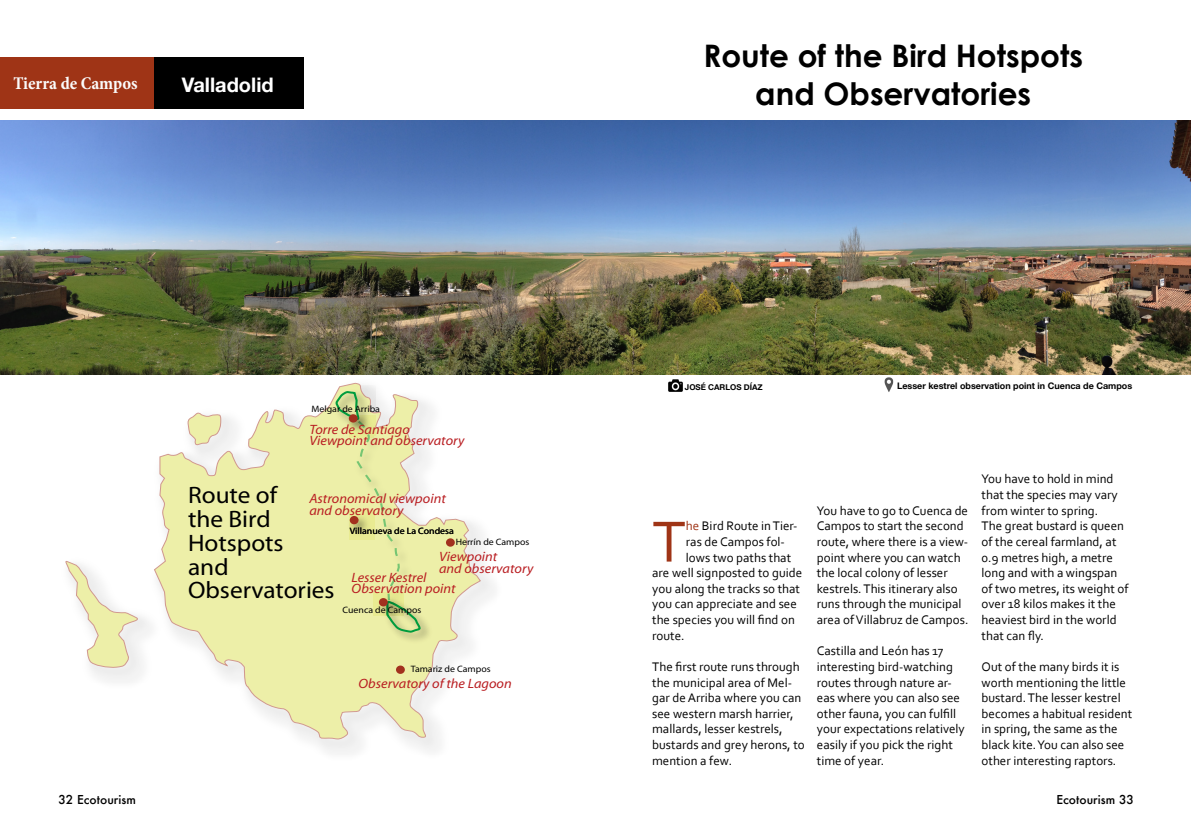
<style>
.page{position:relative;width:1191px;height:823px;background:#fff}
.page>*{position:absolute;margin:0;border:0;box-sizing:border-box;transform-origin:0 0}
.t1{font:60.8px "Corbel";color:#9f3416}
.t2{font:700 31px/37.2px "Century Gothic";color:#000;text-align:center}
.t3{font:23.8px/23.8px "Myriad";color:#000;scale:1.06 1}
.t4{font:700 20px "Helvetica Neue";color:#fff}
.t5{font:700 condensed 18px "Minion Pro";color:#fbfbfb}
.t6{font:italic 13.5px/11.6px "Myriad";color:#b91e22;scale:1.06 1}
.t7{font:13px/15.6px "Corbel";color:#000}
.t8{font:500 12px "Futura";color:#000}
.t9{font:9.3px "Myriad";color:#000;scale:1.06 1}
.t10{font:700 9px "Helvetica Neue";color:#000}
.t11{font:700 8px "Helvetica Neue";color:#000}
.s1{color:#9f3416}
</style>
<div class="page">
<svg style="left:154px;top:382px;width:327px;height:357px"></svg>
<img style="left:182px;top:407px;width:55px;height:53px">
<svg style="left:187px;top:412px;width:34px;height:34px"></svg>
<svg style="left:65px;top:561px;width:77px;height:107px"></svg>
<img style="left:380px;top:595px;width:56px;height:52px">
<img style="left:329px;top:385px;width:46px;height:50px">
<svg style="left:335px;top:390px;width:88px;height:243px;background:#e7ebaf"></svg>
<img style="left:343px;top:408px;width:31px;height:29px">
<div style="left:349px;top:414px;width:9px;height:8px;background:#a2311e;border-radius:50%"></div>
<div style="left:446px;top:538px;width:9px;height:8px;background:#a2311e;border-radius:50%"></div>
<img style="left:373px;top:592px;width:30px;height:29px">
<svg style="left:379px;top:597px;width:9px;height:9px"></svg>
<div style="left:396px;top:665px;width:9px;height:8px;background:#a2311e;border-radius:50%"></div>
<img style="left:343px;top:510px;width:31px;height:28px">
<div style="left:350px;top:515px;width:8px;height:9px;background:#a2311e;border-radius:50%"></div>
<img style="left:668px;top:379px;width:15px;height:13px">
<img style="left:884px;top:377px;width:10px;height:15px">
<img style="left:0;top:120px;width:1191px;height:254px">
<div style="left:53px;top:50px;width:258px;height:59px;background:#000;opacity:.75"></div>
<div style="left:0;top:57px;width:153px;height:52px;background:#9f3416"></div>
<h3 class="t5" style="left:13px;top:70px;width:126px">Tierra de Campos</h3>
<h3 class="t4" style="left:182px;top:69px;width:93px">Valladolid</h3>
<p class="t9" style="left:311px;top:404px;width:66px">Melgar de Arriba</p>
<p class="t6" style="left:309px;top:423px;width:148px">Torre de Santiago<br>Viewpoint and observatory</p>
<h3 class="t3" style="left:188px;top:484px;width:140px">Route of<br>the Bird<br>Hotspots<br>and<br>Observatories</h3>
<p class="t6" style="left:309px;top:493px;width:130px">Astronomical viewpoint and observatory</p>
<p class="t9" style="left:350px;top:525px;width:100px">Villanueva de La Condesa</p>
<p class="t9" style="left:456px;top:537px;width:71px">Herrín de Campos</p>
<p class="t6" style="left:439px;top:551px;width:90px">Viewpoint<br>and observatory</p>
<p class="t6" style="left:352px;top:571px;width:100px">Lesser Kestrel<br>Observation point</p>
<p class="t9" style="left:342px;top:605px;width:76px">Cuenca de Campos</p>
<p class="t9" style="left:411px;top:664px;width:77px">Tamariz de Campos</p>
<p class="t6" style="left:358px;top:677px;width:146px">Observatory of the Lagoon</p>
<h2 class="t2" style="left:703px;top:37px;width:381px">Route of the Bird Hotspots and Observatories</h2>
<p class="t11" style="left:685px;top:380px;width:79px">JOSÉ CARLOS DÍAZ</p>
<p class="t10" style="left:897px;top:378px;width:236px">Lesser kestrel observation point in Cuenca de Campos</p>
<h1 class="t1" style="left:652px;top:503px;width:35px">T</h1>
<p class="t7" style="left:686px;top:517px;width:113px"><span class="s1">he</span> Bird Route in Tier-</p>
<p class="t7" style="left:686px;top:533px;width:101px">ras de Campos fol-</p>
<p class="t7" style="left:686px;top:548px;width:107px">lows two paths that</p>
<p class="t7" style="left:652px;top:564px;width:151px">are well signposted to guide</p>
<p class="t7" style="left:652px;top:580px;width:149px">you along the tracks so that</p>
<p class="t7" style="left:652px;top:595px;width:146px">you can appreciate and see</p>
<p class="t7" style="left:652px;top:611px;width:144px">the species you will find on</p>
<p class="t7" style="left:652px;top:626px;width:34px">route.</p>
<p class="t7" style="left:652px;top:658px;width:154px">The first route runs through the municipal area of Mel&shy;gar de Arriba where you can see western marsh harrier, mallards, lesser kestrels, bustards and grey herons, to mention a few.</p>
<p class="t7" style="left:817px;top:502px;width:153px">You have to go to Cuenca de<br>Campos to start the second route, where there is a view&shy;point where you can watch the local colony of lesser kestrels. This itinerary also runs through the municipal area of Villabruz de Campos.</p>
<p class="t7" style="left:817px;top:642px;width:149px">Castilla and León has 17 interesting bird-watching routes through nature ar&shy;eas where you can also see other fauna, you can fulfill your expectations relatively easily if you pick the right time of year.</p>
<p class="t7" style="left:981px;top:470px;width:148px">You have to hold in mind that the species may vary from winter to spring.<br>The great bustard is queen of the cereal farmland, at<br>0.9 metres high, a metre long and with a wingspan of two metres, its weight of over 18 kilos makes it the heaviest bird in the world that can fly.</p>
<p class="t7" style="left:981px;top:658px;width:152px">Out of the many birds it is worth mentioning the little bustard. The lesser kestrel becomes a habitual resident in spring, the same as the black kite. You can also see other interesting raptors.</p>
<p class="t8" style="left:59px;top:790px;width:79px">32 Ecotourism</p>
<p class="t8" style="left:1056px;top:790px;width:79px">Ecotourism 33</p>
</div>
